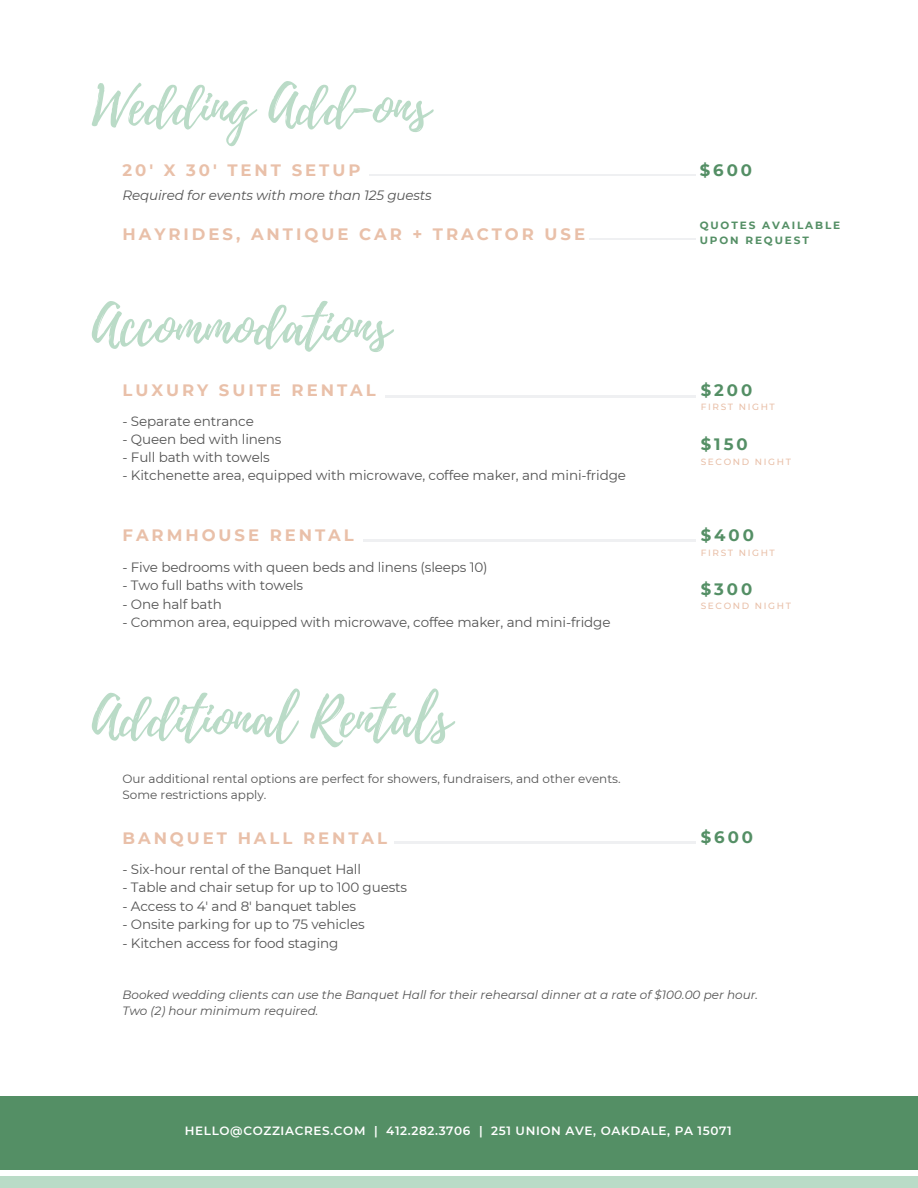
<style>
.page{position:relative;width:918px;height:1188px;background:#fff}
.page>*{position:absolute;margin:0;border:0;box-sizing:border-box;transform-origin:0 0}
.t1{font:54px "Playlist Script";color:#badbc7}
.t2{font:700 16.5px "Montserrat";letter-spacing:.18em;color:#e9c0a9}
.t3{font:700 16.5px "Montserrat";letter-spacing:.18em;color:#548f65}
.t4{font:13.5px "Montserrat";letter-spacing:-.01em;color:#545454}
.t5{font:italic 13.5px "Montserrat";letter-spacing:-.01em;color:#545454}
.t6{font:italic 12px/16px "Montserrat";color:#545454}
.t7{font:12px/16px "Montserrat";color:#545454}
.t8{font:600 12px "Montserrat";letter-spacing:.055em;color:#fff}
.t9{font:700 10.5px/14.2px "Montserrat";letter-spacing:.18em;color:#548f65}
.t10{font:500 9px "Montserrat";letter-spacing:.18em;color:#e9c0a9}
</style>
<div class="page">
<hr style="left:385px;top:396px;width:311px;height:1px;background:#eff0f2">
<hr style="left:364px;top:540px;width:332px;height:2px;background:#eff0f2">
<hr style="left:394px;top:842px;width:302px;height:2px;background:#eff0f2">
<div style="left:0;top:1096px;width:918px;height:74px;background:#548f65"></div>
<div style="left:0;top:1177px;width:918px;height:11px;background:#badbc7"></div>
<hr style="left:369px;top:174px;width:327px;height:2px;background:#eff0f2">
<hr style="left:589px;top:238px;width:107px;height:2px;background:#eff0f2">
<h5 class="t1" style="left:92px;top:68px;width:339px">Wedding Add-ons</h5>
<h5 class="t2" style="left:123px;top:160px;width:239px">20' X 30' TENT SETUP</h5>
<h2 class="t3" style="left:700px;top:160px;width:54px">$600</h2>
<h4 class="t5" style="left:123px;top:186px;width:311px">Required for events with more than 125 guests</h4>
<h2 class="t2" style="left:123px;top:224px;width:464px">HAYRIDES, ANTIQUE CAR + TRACTOR USE</h2>
<h3 class="t9" style="left:700px;top:219px;width:142px">QUOTES AVAILABLE<br>UPON REQUEST</h3>
<p class="t1" style="left:92px;top:288px;width:300px">Accommodations</p>
<h1 class="t2" style="left:123px;top:380px;width:255px">LUXURY SUITE RENTAL</h1>
<h6 class="t4" style="left:123px;top:413px;width:133px">- Separate entrance</h6>
<h6 class="t4" style="left:123px;top:431px;width:161px">- Queen bed with linens</h6>
<h6 class="t4" style="left:123px;top:449px;width:149px">- Full bath with towels</h6>
<h6 class="t4" style="left:123px;top:467px;width:505px">- Kitchenette area, equipped with microwave, coffee maker, and mini-fridge</h6>
<h2 class="t2" style="left:123px;top:525px;width:233px">FARMHOUSE RENTAL</h2>
<h1 class="t4" style="left:123px;top:559px;width:367px">- Five bedrooms with queen beds and linens (sleeps 10)</h1>
<h1 class="t4" style="left:123px;top:577px;width:182px">- Two full baths with towels</h1>
<h1 class="t4" style="left:123px;top:596px;width:101px">- One half bath</h1>
<h1 class="t4" style="left:123px;top:614px;width:490px">- Common area, equipped with microwave, coffee maker, and mini-fridge</h1>
<h2 class="t1" style="left:92px;top:679px;width:361px">Additional Rentals</h2>
<p class="t7" style="left:123px;top:770px;width:500px">Our additional rental options are perfect for showers, fundraisers, and other events.<br>Some restrictions apply.</p>
<h3 class="t2" style="left:123px;top:828px;width:266px">BANQUET HALL RENTAL</h3>
<h3 class="t4" style="left:123px;top:861px;width:240px">- Six-hour rental of the Banquet Hall</h3>
<h3 class="t4" style="left:123px;top:879px;width:286px">- Table and chair setup for up to 100 guests</h3>
<h3 class="t4" style="left:123px;top:898px;width:235px">- Access to 4' and 8' banquet tables</h3>
<h3 class="t4" style="left:123px;top:916px;width:244px">- Onsite parking for up to 75 vehicles</h3>
<h3 class="t4" style="left:123px;top:935px;width:218px">- Kitchen access for food staging</h3>
<h2 class="t3" style="left:701px;top:380px;width:53px">$200</h2>
<h2 class="t10" style="left:701px;top:401px;width:76px">FIRST NIGHT</h2>
<h3 class="t3" style="left:701px;top:434px;width:48px">$150</h3>
<h2 class="t10" style="left:701px;top:456px;width:92px">SECOND NIGHT</h2>
<p class="t3" style="left:701px;top:525px;width:55px">$400</p>
<h2 class="t10" style="left:701px;top:547px;width:76px">FIRST NIGHT</h2>
<p class="t3" style="left:701px;top:579px;width:53px">$300</p>
<h2 class="t10" style="left:701px;top:600px;width:92px">SECOND NIGHT</h2>
<h2 class="t3" style="left:701px;top:827px;width:54px">$600</h2>
<h1 class="t6" style="left:123px;top:987px;width:637px">Booked wedding clients can use the Banquet Hall for their rehearsal dinner at a rate of $100.00 per hour.<br>Two (2) hour minimum required.</h1>
<h2 class="t8" style="left:185px;top:1124px;width:548px">HELLO@COZZIACRES.COM | 412.282.3706 | 251 UNION AVE, OAKDALE, PA 15071</h2>
</div>
